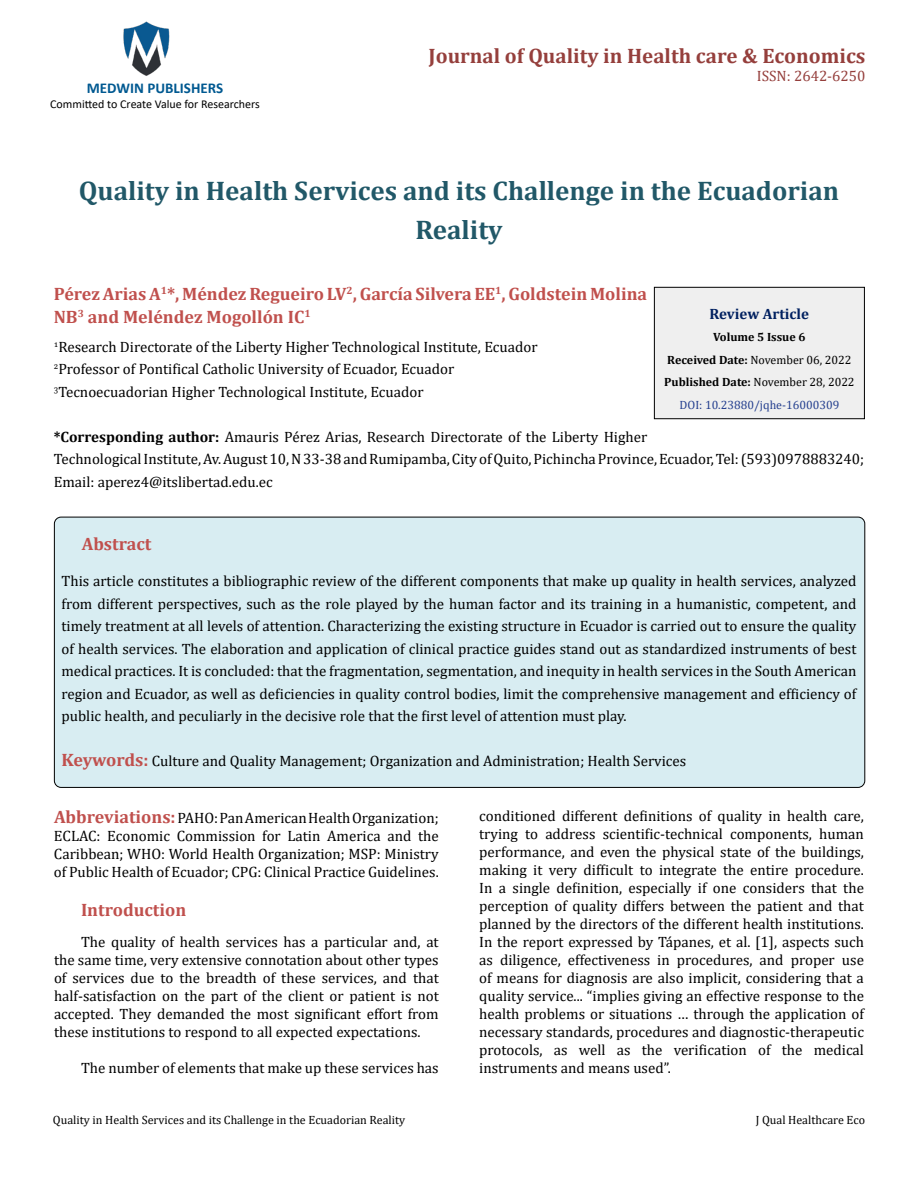
<style>
.page{position:relative;width:918px;height:1188px;background:#fff}
.page>*{position:absolute;margin:0;border:0;box-sizing:border-box;transform-origin:0 0}
.t1{font:700 27px/39px "Cambria";color:#215868;text-align:center}
.t2{font:700 21px "Cambria";color:#953f3c}
.t3{font:700 18px/22.5px "Cambria";color:#c0504d}
.t4{font:15px/18px "Cambria";color:#000;text-align:justify}
.t5{font:700 15px "Calibri";color:#005991}
.t6{font:15px "Cambria";color:#953f3c}
.t7{font:700 15px "Cambria";color:#002060}
.t8{font:700 12px/22.5px "Cambria";color:#000;text-align:center}
.t9{font:12px "Cambria";color:#000}
.t10{font:12px "Calibri";color:#000}
.s1{font-weight:700}
.s2{font-weight:400}
.s3{font-weight:400;color:#25408f}
.s4{font-weight:700;font-size:18px;color:#c0504d}
</style>
<div class="page">
<img style="left:123px;top:21px;width:47px;height:55px">
<div style="left:654px;top:287px;width:210px;height:132px;background:#efefef"></div>
<div style="left:654px;top:287px;width:211px;height:132px;border:1px solid #000"></div>
<div style="left:54px;top:517px;width:811px;height:270px;background:#d8edf2;border-radius:7px"></div>
<p class="t5" style="left:87px;top:78px;width:138px">MEDWIN PUBLISHERS</p>
<p class="t10" style="left:50px;top:95px;width:211px">Committed to Create Value for Researchers</p>
<h2 class="t2" style="left:429px;top:42px;width:438px">Journal of Quality in Health care &amp; Economics</h2>
<p class="t6" style="left:757px;top:68px;width:110px">ISSN: 2642-6250</p>
<h1 class="t1" style="left:79px;top:170px;width:762px">Quality in Health Services and its Challenge in the Ecuadorian<br>Reality</h1>
<p class="t3" style="left:54px;top:282px;width:595px">Pérez Arias A<sup>1</sup>*, Méndez Regueiro LV<sup>2</sup>, García Silvera EE<sup>1</sup>, Goldstein Molina<br>NB<sup>3</sup> and Meléndez Mogollón IC<sup>1</sup></p>
<p class="t4" style="left:54px;top:336px;width:485px;line-height:22.5px;text-align:left"><sup>1</sup>Research Directorate of the Liberty Higher Technological Institute, Ecuador<br><sup>2</sup>Professor of Pontifical Catholic University of Ecuador, Ecuador<br><sup>3</sup>Tecnoecuadorian Higher Technological Institute, Ecuador</p>
<p class="t4" style="left:54px;top:426px;width:812px;line-height:22.5px;text-align:left"><span class="s1">*Corresponding author:</span> Amauris Pérez Arias, Research Directorate of the Liberty Higher<br>Technological Institute, Av. August 10, N 33-38 and Rumipamba, City of Quito, Pichincha Province, Ecuador, Tel: (593)0978883240;<br>Email: aperez4@itslibertad.edu.ec</p>
<p class="t7" style="left:710px;top:303px;width:101px">Review Article</p>
<p class="t8" style="left:664px;top:326px;width:192px">Volume 5 Issue 6<br>Received Date: <span class="s2">November 06, 2022<br></span>Published Date: <span class="s2">November 28, 2022<br></span><span class="s3">DOI: 10.23880/jqhe-16000309</span></p>
<p class="t3" style="left:82px;top:532px;width:71px">Abstract</p>
<p class="t4" style="left:62px;top:570px;width:797px;line-height:22.5px">This article constitutes a bibliographic review of the different components that make up quality in health services, analyzed from different perspectives, such as the role played by the human factor and its training in a humanistic, competent, and timely treatment at all levels of attention. Characterizing the existing structure in Ecuador is carried out to ensure the quality of health services. The elaboration and application of clinical practice guides stand out as standardized instruments of best medical practices. It is concluded: that the fragmentation, segmentation, and inequity in health services in the South American region and Ecuador, as well as deficiencies in quality control bodies, limit the comprehensive management and efficiency of public health, and peculiarly in the decisive role that the first level of attention must play.</p>
<p class="t4" style="left:62px;top:752px;width:626px"><span class="s4">Keywords:</span> Culture and Quality Management; Organization and Administration; Health Services</p>
<p class="t4" style="left:54px;top:809px;width:386px"><span class="s4">Abbreviations:</span> PAHO: Pan American Health Organization; ECLAC: Economic Commission for Latin America and the Caribbean; WHO: World Health Organization; MSP: Ministry of Public Health of Ecuador; CPG: Clinical Practice Guidelines.</p>
<p class="t3" style="left:81px;top:898px;width:107px">Introduction</p>
<p class="t4" style="left:54px;top:933px;width:386px;text-indent:27px">The quality of health services has a particular and, at the same time, very extensive connotation about other types of services due to the breadth of these services, and that half-satisfaction on the part of the client or patient is not accepted. They demanded the most significant effort from these institutions to respond to all expected expectations.</p>
<p class="t4" style="left:81px;top:1059px;width:359px">The number of elements that make up these services has</p>
<p class="t4" style="left:479px;top:806px;width:386px">conditioned different definitions of quality in health care, trying to address scientific-technical components, human performance, and even the physical state of the buildings, making it very difficult to integrate the entire procedure.<br>In a single definition, especially if one considers that the perception of quality differs between the patient and that planned by the directors of the different health institutions.<br>In the report expressed by Tápanes, et al. [1], aspects such as diligence, effectiveness in procedures, and proper use of means for diagnosis are also implicit, considering that a quality service... “implies giving an effective response to the health problems or situations … through the application of necessary standards, procedures and diagnostic-therapeutic protocols, as well as the verification of the medical instruments and means used”.</p>
<p class="t9" style="left:53px;top:1113px;width:354px">Quality in Health Services and its Challenge in the Ecuadorian Reality</p>
<p class="t9" style="left:756px;top:1113px;width:111px">J Qual Healthcare Eco</p>
</div>
